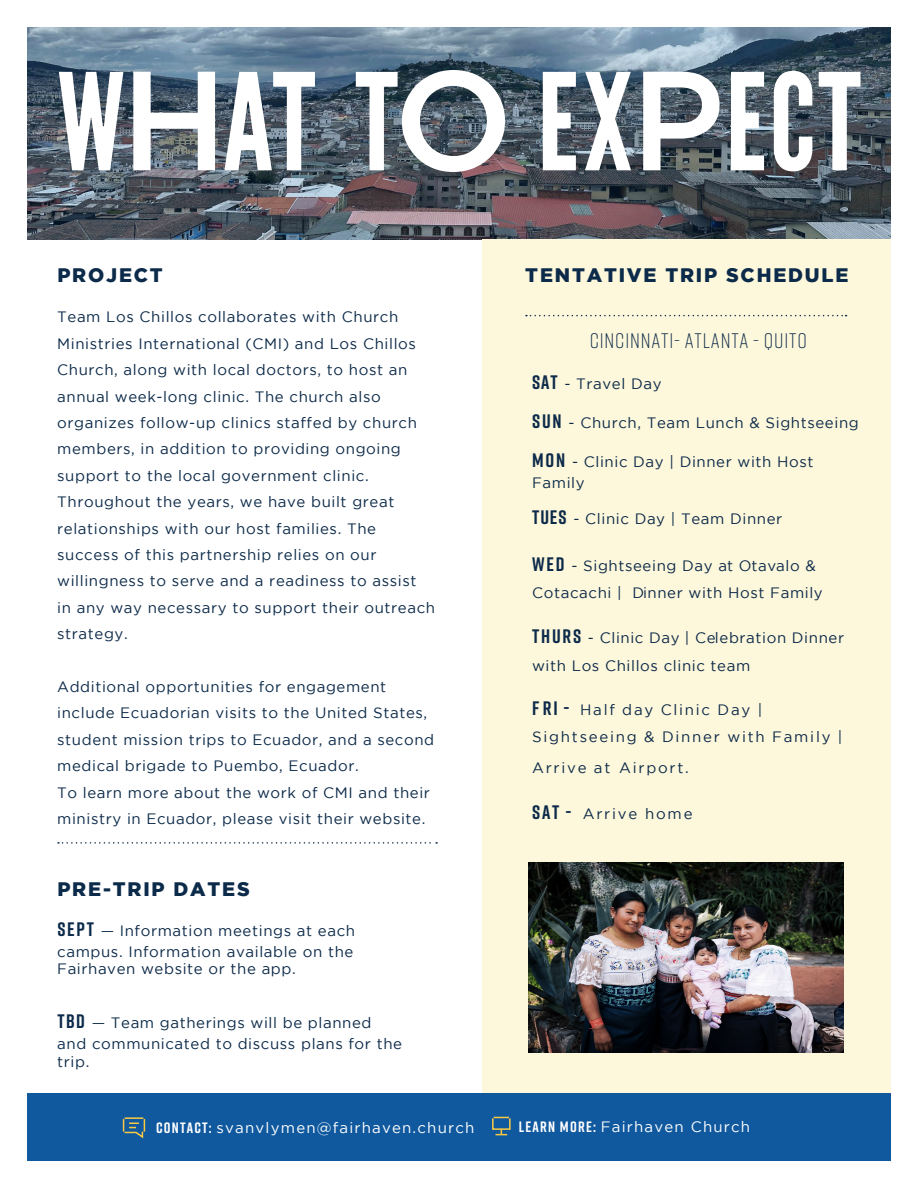
<style>
.page{position:relative;width:918px;height:1188px;background:#fff}
.page>*{position:absolute;margin:0;border:0;box-sizing:border-box;transform-origin:0 0}
.t1{font:133.95px "League Gothic";letter-spacing:.02em;color:#fff}
.t2{font:300 21px "Rift";letter-spacing:.04em;color:#0c2a49}
.t3{font:900 19.5px "Gotham";letter-spacing:.095em;color:#0c2a49}
.t4{font:15px/26.4px "Gotham";letter-spacing:.04em;color:#0c2a49}
.t5{font:15px/27.6px "Gotham";letter-spacing:.115em;color:#0c2a49}
.t6{font:15px "Gotham";letter-spacing:.08em;color:#fff}
.s1{font-family:"Gotham";font-weight:500;font-size:141px}
.s2{font-family:"Rift";font-weight:700;font-size:19.5px}
.s3{font-family:"Rift";font-weight:700}
</style>
<div class="page">
<img style="left:27px;top:27px;width:864px;height:213px">
<div style="left:483px;top:240px;width:408px;height:921px;background:#fdf7db"></div>
<div style="left:27px;top:1093px;width:864px;height:68px;background:#10599f"></div>
<svg style="left:58px;top:842px;width:379px;height:2px"></svg>
<svg style="left:526px;top:315px;width:321px;height:1px"></svg>
<svg style="left:122px;top:1117px;width:24px;height:22px"></svg>
<svg style="left:492px;top:1116px;width:19px;height:20px"></svg>
<img style="left:528px;top:862px;width:315px;height:191px">
<h1 class="t1" style="left:57px;top:43px;width:805px">W<span class="s1">H</span>AT T<span class="s1">O</span> EX<span class="s1">P</span>ECT</h1>
<h3 class="t3" style="left:57px;top:264px;width:107px">PROJECT</h3>
<p class="t4" style="left:57px;top:304px;width:379px">Team Los Chillos collaborates with Church Ministries International (CMI) and Los Chillos Church, along with local doctors, to host an annual week-long clinic. The church also organizes follow-up clinics staffed by church members, in addition to providing ongoing support to the local government clinic.<br>Throughout the years, we have built great relationships with our host families. The success of this partnership relies on our willingness to serve and a readiness to assist<br>in any way necessary to support their outreach strategy.</p>
<p class="t4" style="left:57px;top:673px;width:379px">Additional opportunities for engagement include Ecuadorian visits to the United States, student mission trips to Ecuador, and a second medical brigade to Puembo, Ecuador.<br>To learn more about the work of CMI and their ministry in Ecuador, please visit their website.</p>
<h3 class="t3" style="left:57px;top:877px;width:194px">PRE-TRIP DATES</h3>
<p class="t4" style="left:57px;top:920px;width:299px;line-height:20.5px"><span class="s2">SEPT</span> — Information meetings at each campus. Information available on the</p>
<p class="t4" style="left:57px;top:956px;width:240px">Fairhaven website or the app.</p>
<p class="t4" style="left:57px;top:1012px;width:346px;line-height:20.9px"><span class="s2">TBD</span> — Team gatherings will be planned and communicated to discuss plans for the</p>
<p class="t4" style="left:57px;top:1048px;width:34px">trip.</p>
<h3 class="t3" style="left:525px;top:264px;width:325px">TENTATIVE TRIP SCHEDULE</h3>
<h2 class="t2" style="left:590px;top:326px;width:219px">CINCINNATI- ATLANTA - QUITO</h2>
<p class="t4" style="left:532px;top:370px;width:131px"><span class="s2">SAT</span> - Travel Day</p>
<p class="t4" style="left:532px;top:410px;width:328px"><span class="s2">SUN</span> - Church, Team Lunch &amp; Sightseeing</p>
<p class="t4" style="left:532px;top:451px;width:283px;line-height:21.1px"><span class="s2">MON</span> - Clinic Day | Dinner with Host<br>Family</p>
<p class="t4" style="left:532px;top:505px;width:251px"><span class="s2">TUES</span> - Clinic Day | Team Dinner</p>
<p class="t4" style="left:532px;top:552px;width:292px;line-height:27.6px"><span class="s2">WED</span> - Sightseeing Day at Otavalo &amp;<br>Cotacachi | Dinner with Host Family</p>
<p class="t4" style="left:532px;top:624px;width:313px;line-height:27.6px"><span class="s2">THURS</span> - Clinic Day | Celebration Dinner with Los Chillos clinic team</p>
<p class="t5" style="left:532px;top:695px;width:312px"><span class="s2">FRI -</span> Half day Clinic Day |<br>Sightseeing &amp; Dinner with Family |</p>
<p class="t5" style="left:532px;top:754px;width:158px">Arrive at Airport.</p>
<p class="t5" style="left:532px;top:800px;width:162px"><span class="s2">SAT -</span> Arrive home</p>
<p class="t6" style="left:156px;top:1119px;width:320px"><span class="s3">CONTACT:</span> svanvlymen@fairhaven.church</p>
<p class="t6" style="left:519px;top:1119px;width:233px"><span class="s3">LEARN MORE:</span> Fairhaven Church</p>
</div>
